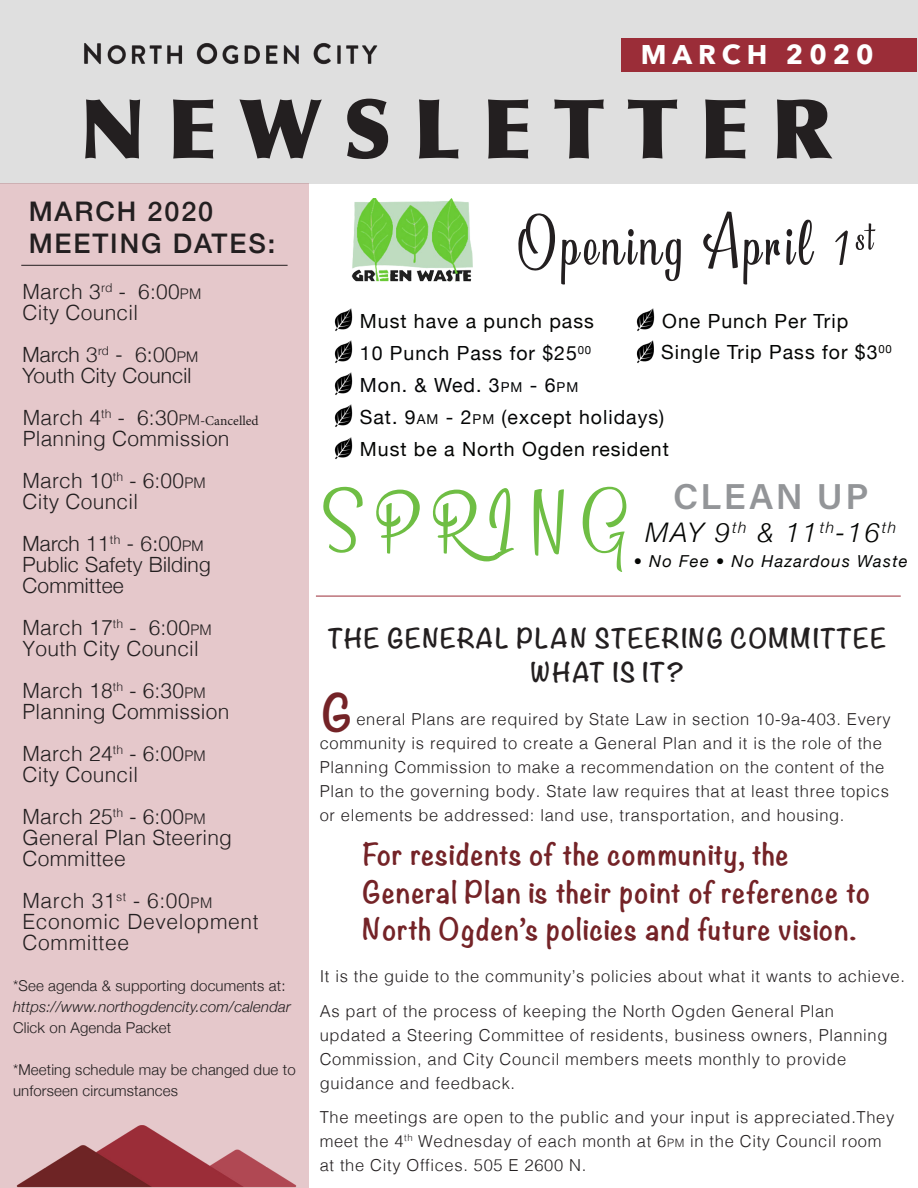
<style>
.page{position:relative;width:918px;height:1188px;background:#fff}
.page>*{position:absolute;margin:0;border:0;box-sizing:border-box;transform-origin:0 0}
.t1{font:900 82.5px "Optima";letter-spacing:.26em;color:#231f20}
.t2{font:700 45px "Noteworthy";color:#742327}
.t3{font:36px "Acumin Variable Concept";letter-spacing:.1em;color:#939598}
.t4{font:700 27px/37.5px "Noteworthy";letter-spacing:.04em;color:#742327}
.t5{font:500 27px "Helvetica Neue";letter-spacing:.07em;color:#231f20}
.t6{font:italic 300 27px "Helvetica Neue";letter-spacing:.08em;color:#040503}
.t7{font:700 27px "Avenir Next";letter-spacing:.22em;color:#fff}
.t8{font:700 24px "Noteworthy";letter-spacing:.05em;color:#231f20}
.t9{font:300 21px/21px "Helvetica";letter-spacing:.01em;color:#231f20}
.t10{font:300 21px "Helvetica Neue";letter-spacing:.01em;color:#231f20}
.t11{font:300 21px/21px "Helvetica";letter-spacing:.03em;color:#231f20}
.t12{font:19.5px "Helvetica Neue";letter-spacing:.05em;color:#040503}
.t13{font:19.5px "Helvetica Neue";letter-spacing:.05em;color:#050606}
.t14{font:19.5px "Helvetica Neue";letter-spacing:.05em;color:#050607}
.t15{font:19.5px "Helvetica Neue";letter-spacing:.05em;color:#040507}
.t16{font:300 16.5px/24px "Helvetica";letter-spacing:.04em;color:#231f20}
.t17{font:italic 16.5px "Helvetica Neue";letter-spacing:.08em;color:#040503}
.t18{font:300 15px/21px "Helvetica Neue";letter-spacing:.01em;color:#231f20}
.t19{font:italic 300 15px/21px "Helvetica Neue";letter-spacing:.01em;color:#231f20}
.s1{font-size:14.7px}
.s2{font-family:"Minion Pro";font-weight:400;font-size:14.7px}
.s3{font-family:"Minion Pro";font-weight:400;font-size:13.5px}
.s4{font-style:normal}
.s5{font-size:13.65px}
.s6{font-style:inherit}
.s7{font-size:11.55px}
</style>
<div class="page">
<div style="left:0;top:0;width:918px;height:184px;background:#dfdfdf"></div>
<div style="left:0;top:184px;width:309px;height:1004px;background:#e5c8cb"></div>
<img style="left:16px;top:1125px;width:281px;height:63px">
<img style="left:84px;top:43px;width:294px;height:22px">
<div style="left:621px;top:38px;width:296px;height:33px;background:#9b2d38"></div>
<hr style="left:21px;top:265px;width:267px;height:1px;background:#231f20">
<hr style="left:316px;top:596px;width:585px;height:1px;background:#9b2d38">
<svg style="left:518px;top:212px;width:357px;height:73px"></svg>
<img style="left:351px;top:199px;width:122px;height:83px">
<img style="left:334px;top:372px;width:19px;height:23px">
<img style="left:334px;top:404px;width:19px;height:23px">
<img style="left:334px;top:437px;width:19px;height:23px">
<img style="left:334px;top:340px;width:19px;height:23px">
<img style="left:636px;top:340px;width:17px;height:23px">
<img style="left:334px;top:308px;width:19px;height:23px">
<img style="left:636px;top:308px;width:19px;height:23px">
<svg style="left:323px;top:487px;width:303px;height:85px"></svg>
<p class="t7" style="left:641px;top:31px;width:234px">MARCH 2020</p>
<p class="t1" style="left:80px;top:79px;width:754px">NEWSLETTER</p>
<p class="t5" style="left:29px;top:190px;width:186px">MARCH 2020</p>
<p class="t5" style="left:29px;top:221px;width:248px">MEETING DATES:</p>
<p class="t9" style="left:23px;top:279px;width:180px">March 3<sup>rd</sup> - 6:00<span class="s1">PM</span></p>
<p class="t9" style="left:23px;top:300px;width:117px">City Council</p>
<p class="t10" style="left:23px;top:337px;width:177px">March 3<sup>rd</sup> - 6:00<span class="s1">pm</span></p>
<p class="t10" style="left:23px;top:358px;width:170px">Youth City Council</p>
<p class="t9" style="left:23px;top:405px;width:237px">March 4<sup>th</sup> - 6:30<span class="s1">PM</span><span class="s2">-</span><span class="s3">Cancelled<br></span>Planning Commission</p>
<p class="t9" style="left:23px;top:468px;width:185px">March 10<sup>th</sup> - 6:00<span class="s1">PM</span></p>
<p class="t9" style="left:23px;top:489px;width:117px">City Council</p>
<p class="t10" style="left:23px;top:526px;width:183px">March 11<sup>th</sup> - 6:00<span class="s1">pm</span></p>
<p class="t10" style="left:23px;top:547px;width:190px">Public Safety Bilding</p>
<p class="t10" style="left:23px;top:568px;width:103px">Committee</p>
<p class="t9" style="left:23px;top:615px;width:191px">March 17<sup>th</sup> - 6:00<span class="s1">PM</span></p>
<p class="t9" style="left:23px;top:636px;width:178px">Youth City Council</p>
<p class="t9" style="left:23px;top:678px;width:185px">March 18<sup>th</sup> - 6:30<span class="s1">PM</span></p>
<p class="t9" style="left:23px;top:699px;width:208px">Planning Commission</p>
<p class="t9" style="left:23px;top:741px;width:185px">March 24<sup>th</sup> - 6:00<span class="s1">PM</span></p>
<p class="t9" style="left:23px;top:762px;width:117px">City Council</p>
<p class="t9" style="left:23px;top:804px;width:185px">March 25<sup>th</sup> - 6:00<span class="s1">PM</span></p>
<p class="t9" style="left:23px;top:825px;width:211px">General Plan Steering</p>
<p class="t9" style="left:23px;top:846px;width:105px">Committee</p>
<p class="t11" style="left:23px;top:888px;width:191px">March 31<sup>st</sup> - 6:00<span class="s1">PM</span></p>
<p class="t11" style="left:23px;top:909px;width:238px">Economic Development<br>Committee</p>
<p class="t19" style="left:13px;top:974px;width:279px"><span class="s4">*See agenda &amp; supporting documents at: </span>https://www.northogdencity.com/calendar</p>
<p class="t18" style="left:13px;top:1016px;width:160px">Click on Agenda Packet</p>
<p class="t18" style="left:13px;top:1058px;width:284px">*Meeting schedule may be changed due to unforseen circumstances</p>
<p class="t12" style="left:360px;top:307px;width:235px">Must have a punch pass</p>
<p class="t12" style="left:662px;top:307px;width:187px">One Punch Per Trip</p>
<p class="t14" style="left:360px;top:339px;width:233px">10 Punch Pass for $25<sup>00</sup></p>
<p class="t12" style="left:661px;top:338px;width:232px">Single Trip Pass for $3<sup>00</sup></p>
<p class="t15" style="left:360px;top:371px;width:220px">Mon. &amp; Wed. 3<span class="s5">PM</span> <span class="s6">- 6</span><span class="s5">PM</span></p>
<p class="t13" style="left:360px;top:403px;width:306px">Sat. <span class="s6">9</span><span class="s5">AM</span> <span class="s6">- 2</span><span class="s5">PM</span> (except holidays)</p>
<p class="t12" style="left:360px;top:435px;width:310px">Must be a North Ogden resident</p>
<p class="t3" style="left:673px;top:472px;width:196px">CLEAN UP</p>
<p class="t6" style="left:646px;top:511px;width:252px">MAY 9<sup>th</sup> &amp; 11<sup>th</sup>-16<sup>th</sup></p>
<p class="t17" style="left:634px;top:549px;width:276px">• No Fee • No Hazardous Waste</p>
<p class="t8" style="left:328px;top:617px;width:561px">THE GENERAL PLAN STEERING COMMITTEE</p>
<p class="t8" style="left:530px;top:652px;width:155px">WHAT IS IT?</p>
<p class="t2" style="left:322px;top:673px;width:33px">G</p>
<p class="t16" style="left:356px;top:706px;width:536px">eneral Plans are required by State Law in section 10-9a-403. Every</p>
<p class="t16" style="left:320px;top:730px;width:564px">community is required to create a General Plan and it is the role of the</p>
<p class="t16" style="left:320px;top:754px;width:566px">Planning Commission to make a recommendation on the content of the</p>
<p class="t16" style="left:320px;top:778px;width:571px">Plan to the governing body. State law requires that at least three topics</p>
<p class="t16" style="left:320px;top:802px;width:526px">or elements be addressed: land use, transportation, and housing.</p>
<p class="t4" style="left:363px;top:835px;width:428px">For residents of the community, the</p>
<p class="t4" style="left:363px;top:873px;width:509px">General Plan is their point of reference to<br>North Ogden’s policies and future vision.</p>
<p class="t16" style="left:320px;top:963px;width:587px">It is the guide to the community’s policies about what it wants to achieve.</p>
<p class="t16" style="left:320px;top:998px;width:516px">As part of the process of keeping the North Ogden General Plan</p>
<p class="t16" style="left:320px;top:1022px;width:569px">updated a Steering Committee of residents, business owners, Planning<br>Commission, and City Council members meets monthly to provide</p>
<p class="t16" style="left:320px;top:1070px;width:197px">guidance and feedback.</p>
<p class="t16" style="left:320px;top:1104px;width:576px">The meetings are open to the public and your input is appreciated.They meet the 4<sup>th</sup> Wednesday of each month at 6<span class="s7">PM</span> in the City Council room at the City Offices. 505 E 2600 N.</p>
</div>
